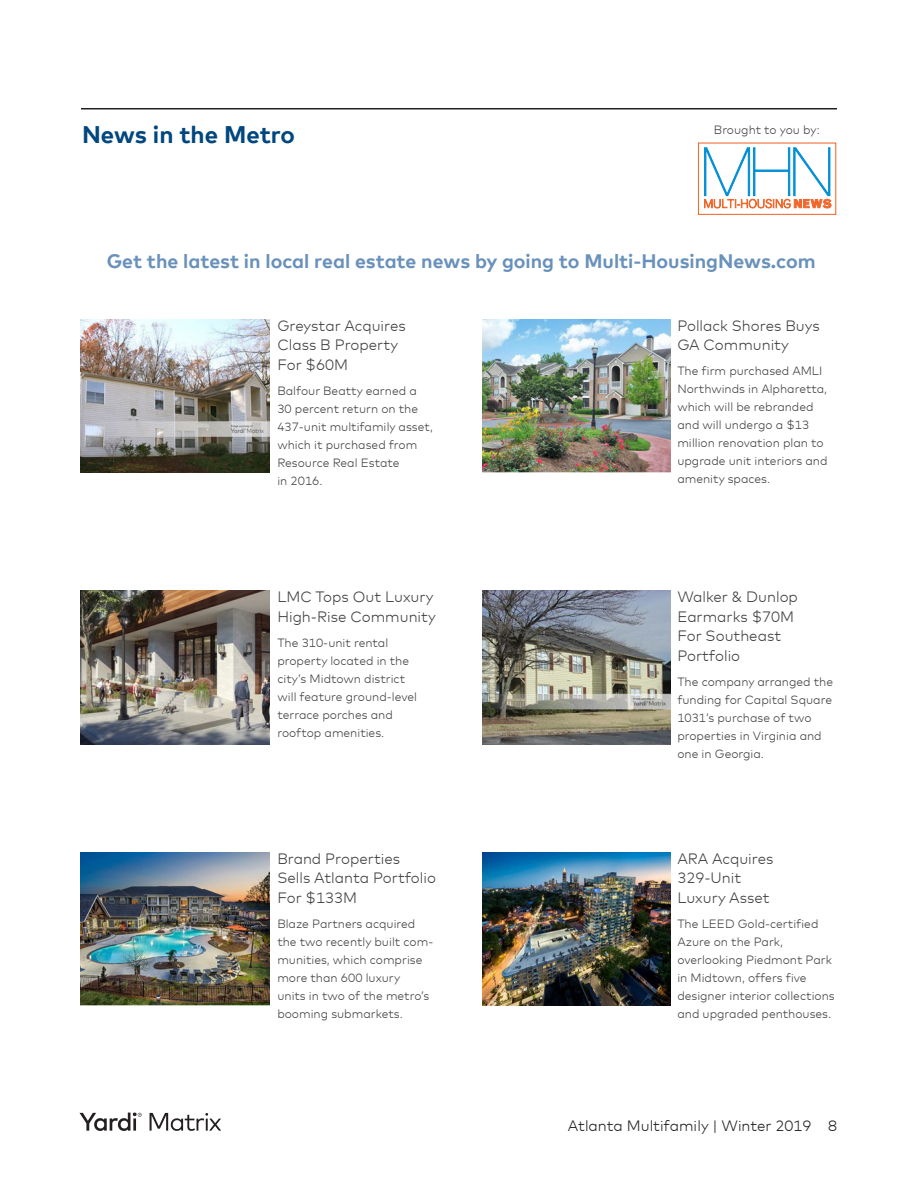
<style>
.page{position:relative;width:918px;height:1188px;background:#fff}
.page>*{position:absolute;margin:0;border:0;box-sizing:border-box;transform-origin:0 0}
.Matrix_SubHead{font:700 24px "Mark Offc Pro";color:#00467f}
.Matrix_News{font:700 19.5px "Mark Offc Pro";color:#6991bc}
.Matrix_News-2{font:300 15px/19.5px "Mark Offc Pro";color:#3f3f3f}
.t1{font:300 15px "Mark Offc Pro";color:#231f20}
.Matrix_News-3{font:300 12px/18px "Mark Offc Pro";color:#3f3f3f}
.Matrix_Body_Bullets{font:300 12px "Mark Offc Pro";color:#414141}
</style>
<div class="page">
<hr style="left:81px;top:108px;width:756px;height:2px;background:#231f20">
<svg style="left:80px;top:1112px;width:62px;height:19px"></svg>
<svg style="left:150px;top:1113px;width:71px;height:18px"></svg>
<div style="left:698px;top:143px;width:138px;height:72px;border:1px solid #f2672b"></div>
<svg style="left:704px;top:147px;width:128px;height:62px"></svg>
<img style="left:81px;top:319px;width:188px;height:154px">
<img style="left:81px;top:591px;width:188px;height:153px">
<img style="left:482px;top:319px;width:189px;height:154px">
<img style="left:81px;top:852px;width:188px;height:153px">
<img style="left:482px;top:852px;width:189px;height:153px">
<img style="left:482px;top:591px;width:189px;height:153px">
<p class="Matrix_SubHead" style="left:82px;top:116px;width:214px">News in the Metro</p>
<p class="Matrix_Body_Bullets" style="left:714px;top:120px;width:107px">Brought to you by:</p>
<p class="Matrix_News" style="left:107px;top:247px;width:710px">Get the latest in local real estate news by going to Multi-HousingNews.com</p>
<p class="Matrix_News-2" style="left:277px;top:315px;width:130px">Greystar Acquires<br>Class B Property<br>For $60M</p>
<p class="Matrix_News-3" style="left:277px;top:380px;width:157px">Balfour Beatty earned a<br>30 percent return on the<br>437-unit multifamily asset, which it purchased from<br>Resource Real Estate<br>in 2016.</p>
<p class="Matrix_News-2" style="left:277px;top:586px;width:160px">LMC Tops Out Luxury<br>High-Rise Community</p>
<p class="Matrix_News-3" style="left:277px;top:632px;width:141px">The 310-unit rental property located in the city’s Midtown district will feature ground-level terrace porches and rooftop amenities.</p>
<p class="Matrix_News-2" style="left:277px;top:848px;width:160px">Brand Properties<br>Sells Atlanta Portfolio<br>For $133M</p>
<p class="Matrix_News-3" style="left:277px;top:913px;width:157px">Blaze Partners acquired the two recently built com&shy;munities, which comprise more than 600 luxury<br>units in two of the metro’s booming submarkets.</p>
<p class="Matrix_News-2" style="left:677px;top:315px;width:144px">Pollack Shores Buys<br>GA Community</p>
<p class="Matrix_News-3" style="left:677px;top:361px;width:152px">The firm purchased AMLI<br>Northwinds in Alpharetta, which will be rebranded and will undergo a $13 million renovation plan to upgrade unit interiors and amenity spaces.</p>
<p class="Matrix_News-2" style="left:677px;top:586px;width:122px">Walker &amp; Dunlop<br>Earmarks $70M<br>For Southeast<br>Portfolio</p>
<p class="Matrix_News-3" style="left:677px;top:671px;width:157px">The company arranged the funding for Capital Square<br>1031’s purchase of two properties in Virginia and one in Georgia.</p>
<p class="Matrix_News-2" style="left:677px;top:848px;width:98px">ARA Acquires<br>329-Unit<br>Luxury Asset</p>
<p class="Matrix_News-3" style="left:677px;top:913px;width:159px">The LEED Gold-certified<br>Azure on the Park, overlooking Piedmont Park in Midtown, offers five designer interior collections and upgraded penthouses.</p>
<p class="t1" style="left:568px;top:1115px;width:271px">Atlanta Multifamily | Winter 2019 8</p>
</div>
